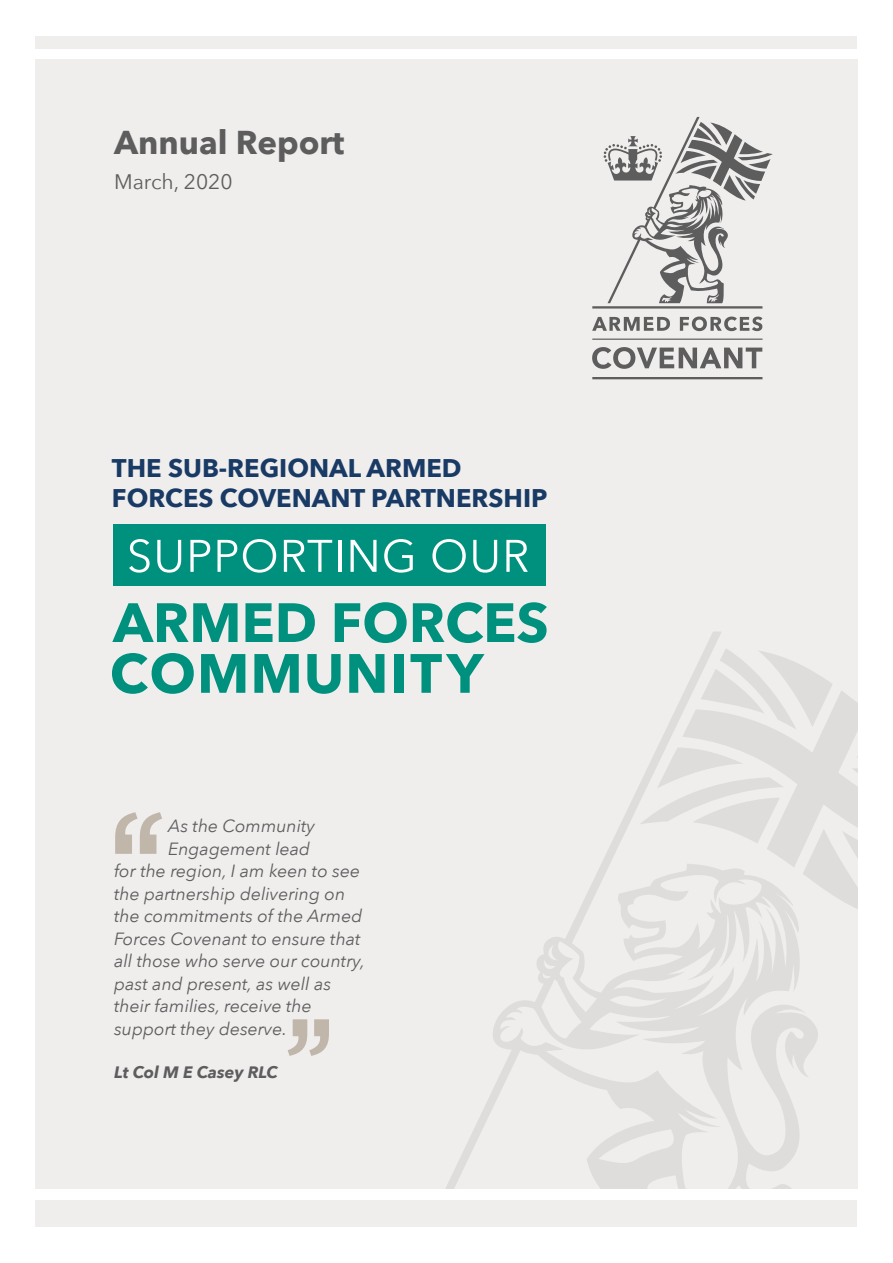
<style>
.page{position:relative;width:893px;height:1263px;background:#fff}
.page>*{position:absolute;margin:0;border:0;box-sizing:border-box;transform-origin:0 0}
.t1{font:700 33px "Avenir Next";color:#5e5d5e}
.t2{font:700 25.5px/30px "Avenir Next";color:#183a65}
.t3{font:21px "Avenir Next";color:#5e5d5e}
.t4{font:italic 17.7px "Avenir Next";color:#5e5d5e}
.t5{font:italic 700 16.5px "Avenir Next";color:#5e5d5e}
</style>
<div class="page">
<div style="left:36px;top:36px;width:821px;height:13px;background:#f0eeed"></div>
<div style="left:36px;top:1199px;width:821px;height:27px;background:#f0eeed"></div>
<div style="left:35px;top:59px;width:823px;height:1129px;background:#f0eeed"></div>
<svg style="left:384px;top:631px;width:474px;height:557px"></svg>
<div style="left:113px;top:524px;width:432px;height:61px;background:#00917e"></div>
<svg style="left:129px;top:539px;width:21px;height:34px"></svg>
<svg style="left:157px;top:540px;width:24px;height:33px"></svg>
<svg style="left:190px;top:540px;width:20px;height:32px"></svg>
<svg style="left:217px;top:540px;width:20px;height:32px"></svg>
<svg style="left:243px;top:539px;width:33px;height:34px"></svg>
<svg style="left:284px;top:540px;width:48px;height:32px"></svg>
<hr style="left:338px;top:540px;width:3px;height:32px;background:#fff">
<svg style="left:351px;top:540px;width:26px;height:32px"></svg>
<svg style="left:384px;top:539px;width:29px;height:34px"></svg>
<svg style="left:432px;top:539px;width:34px;height:34px"></svg>
<svg style="left:473px;top:540px;width:24px;height:33px"></svg>
<svg style="left:506px;top:540px;width:22px;height:32px"></svg>
<svg style="left:112px;top:603px;width:126px;height:39px"></svg>
<svg style="left:245px;top:603px;width:28px;height:39px"></svg>
<svg style="left:279px;top:603px;width:36px;height:39px"></svg>
<svg style="left:335px;top:602px;width:72px;height:41px"></svg>
<svg style="left:413px;top:602px;width:134px;height:41px"></svg>
<svg style="left:112px;top:653px;width:82px;height:41px"></svg>
<svg style="left:201px;top:654px;width:44px;height:39px"></svg>
<svg style="left:254px;top:654px;width:45px;height:39px"></svg>
<svg style="left:307px;top:654px;width:34px;height:40px"></svg>
<svg style="left:349px;top:654px;width:35px;height:39px"></svg>
<div style="left:395px;top:654px;width:9px;height:39px;background:#00917e"></div>
<svg style="left:411px;top:654px;width:74px;height:39px"></svg>
<svg style="left:115px;top:812px;width:47px;height:42px"></svg>
<svg style="left:288px;top:1019px;width:41px;height:37px"></svg>
<svg style="left:592px;top:117px;width:181px;height:262px"></svg>
<h1 class="t1" style="left:114px;top:114px;width:232px">Annual Report</h1>
<p class="t3" style="left:114px;top:164px;width:120px">March, 2020</p>
<h2 class="t2" style="left:112px;top:453px;width:437px">THE SUB-REGIONAL ARMED<br>FORCES COVENANT PARTNERSHIP</h2>
<p class="t4" style="left:168px;top:811px;width:149px">As the Community</p>
<p class="t4" style="left:168px;top:833px;width:144px">Engagement lead</p>
<p class="t4" style="left:114px;top:856px;width:248px">for the region, I am keen to see</p>
<p class="t4" style="left:114px;top:878px;width:233px">the partnership delivering on</p>
<p class="t4" style="left:114px;top:901px;width:250px">the commitments of the Armed</p>
<p class="t4" style="left:114px;top:923px;width:248px">Forces Covenant to ensure that</p>
<p class="t4" style="left:114px;top:946px;width:252px">all those who serve our country,</p>
<p class="t4" style="left:114px;top:968px;width:219px">past and present, as well as</p>
<p class="t4" style="left:114px;top:991px;width:199px">their families, receive the</p>
<p class="t4" style="left:114px;top:1013px;width:174px">support they deserve.</p>
<p class="t5" style="left:114px;top:1058px;width:165px">Lt Col M E Casey RLC</p>
</div>
